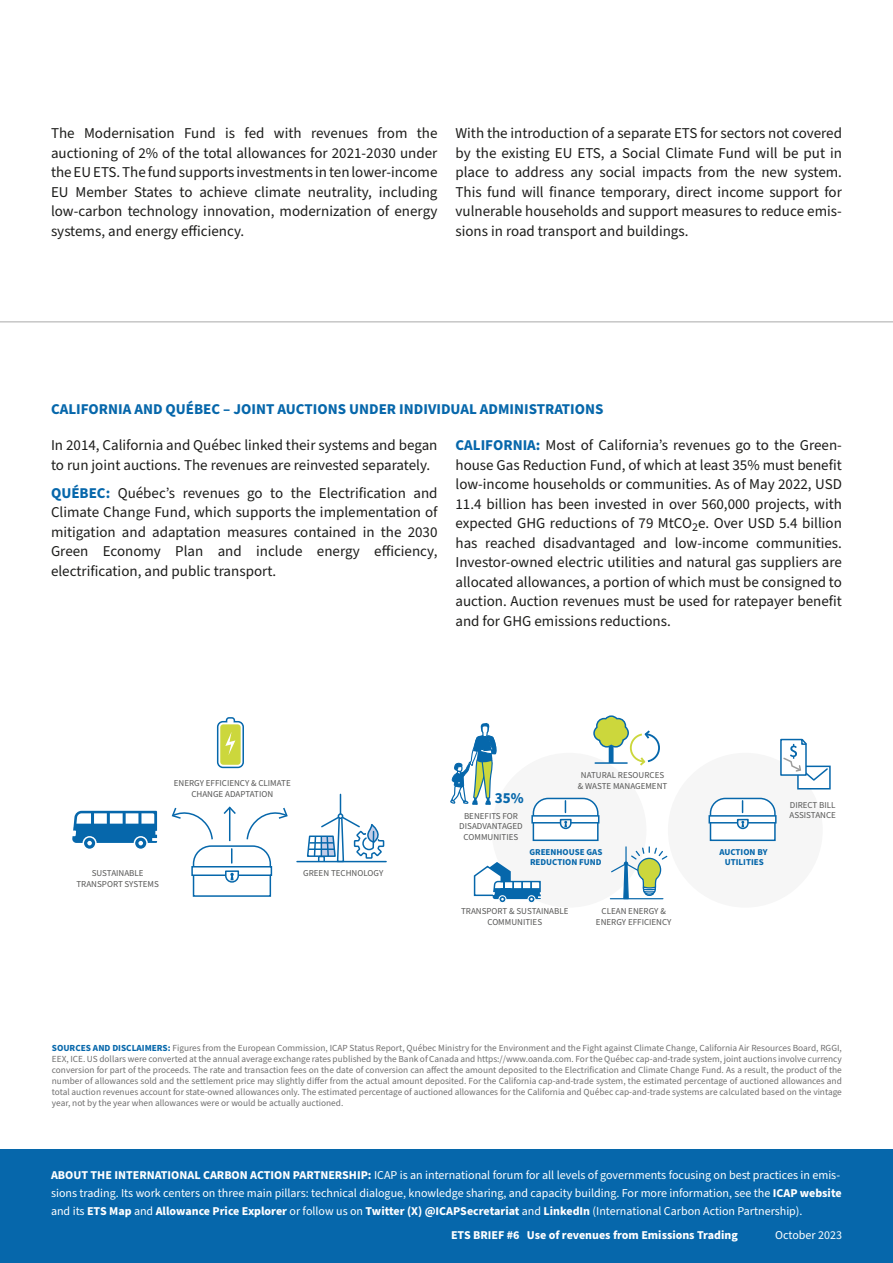
<style>
.page{position:relative;width:893px;height:1263px;background:#fff}
.page>*{position:absolute;margin:0;border:0;box-sizing:border-box;transform-origin:0 0}
.t1{font:15px/19.5px "Source Sans Pro";color:#1d1d1b;text-align:justify}
.t2{font:700 15px "Source Sans Pro";color:#0667ab}
.t3{font:12px/18px "Source Sans Pro";color:#fff}
.t4{font:700 12px "Source Sans Pro";color:#fff}
.t5{font:9.3px/11.1px "Source Sans Pro";color:#706f6f;text-align:justify}
.t6{font:9px/10.8px "Source Sans Pro";color:#575756;text-align:center}
.t7{font:700 9px/10.8px "Source Sans Pro";color:#0667ab}
.s1{font-weight:700;color:#0667ab}
.s2{font-weight:700}
</style>
<div class="page">
<div style="left:0;top:1149px;width:893px;height:114px;background:#0667ab"></div>
<div style="left:668px;top:753px;width:155px;height:155px;background:#f6f6f6;border-radius:50%"></div>
<div style="left:492px;top:753px;width:154px;height:155px;background:#f6f6f6;border-radius:50%"></div>
<svg style="left:216px;top:717px;width:28px;height:52px"></svg>
<svg style="left:83px;top:837px;width:13px;height:12px"></svg>
<div style="left:83px;top:836px;width:14px;height:14px;border:2px solid #fff;border-radius:50%"></div>
<svg style="left:134px;top:837px;width:13px;height:12px"></svg>
<div style="left:134px;top:836px;width:14px;height:14px;border:2px solid #fff;border-radius:50%"></div>
<svg style="left:72px;top:811px;width:85px;height:34px"></svg>
<div style="left:193px;top:867px;width:78px;height:30px;border:2px solid #0667ab"></div>
<svg style="left:171px;top:806px;width:117px;height:77px"></svg>
<svg style="left:532px;top:797px;width:67px;height:45px"></svg>
<div style="left:710px;top:816px;width:66px;height:25px;background:#fff;border:2px solid #0667ab"></div>
<svg style="left:708px;top:815px;width:69px;height:8px"></svg>
<svg style="left:709px;top:797px;width:67px;height:33px"></svg>
<svg style="left:610px;top:847px;width:58px;height:53px"></svg>
<div style="left:498px;top:895px;width:8px;height:8px;border:1px solid #fff;border-radius:50%"></div>
<div style="left:527px;top:895px;width:8px;height:8px;border:1px solid #fff;border-radius:50%"></div>
<svg style="left:473px;top:862px;width:68px;height:38px"></svg>
<svg style="left:593px;top:715px;width:67px;height:51px"></svg>
<svg style="left:450px;top:723px;width:47px;height:82px"></svg>
<div style="left:797px;top:765px;width:34px;height:24px;background:#fff;border:2px solid #0667ab"></div>
<svg style="left:780px;top:738px;width:49px;height:44px"></svg>
<hr style="left:297px;top:861px;width:89px;height:1px;background:#0667ab">
<svg style="left:306px;top:794px;width:79px;height:69px"></svg>
<hr style="left:0;top:321px;width:893px;height:2px;background:#c6c6c6">
<p class="t1" style="left:51px;top:124px;width:388px">The Modernisation Fund is fed with revenues from the auctioning of 2% of the total allowances for 2021-2030 under the EU ETS. The fund supports investments in ten lower-income EU Member States to achieve climate neutrality, including low-carbon technology innovation, modernization of energy systems, and energy efficiency.</p>
<p class="t1" style="left:455px;top:124px;width:388px">With the introduction of a separate ETS for sectors not covered by the existing EU ETS, a Social Climate Fund will be put in place to address any social impacts from the new system.<br>This fund will finance temporary, direct income support for vulnerable households and support measures to reduce emis&shy;sions in road transport and buildings.</p>
<p class="t2" style="left:51px;top:399px;width:554px">CALIFORNIA AND QUÉBEC – JOINT AUCTIONS UNDER INDIVIDUAL ADMINISTRATIONS</p>
<p class="t1" style="left:51px;top:436px;width:388px">In 2014, California and Québec linked their systems and began to run joint auctions. The revenues are reinvested separately.</p>
<p class="t1" style="left:51px;top:484px;width:388px"><span class="s1">QUÉBEC:</span> Québec’s revenues go to the Electrification and Climate Change Fund, which supports the implementation of mitigation and adaptation measures contained in the 2030<br>Green Economy Plan and include energy efficiency, electrification, and public transport.</p>
<p class="t1" style="left:455px;top:436px;width:388px"><span class="s1">CALIFORNIA:</span> Most of California’s revenues go to the Green&shy;house Gas Reduction Fund, of which at least 35% must benefit low-income households or communities. As of May 2022, USD 11.4 billion has been invested in over 560,000 projects, with expected GHG reductions of 79 MtCO<sub>2</sub>e. Over USD 5.4 billion has reached disadvantaged and low-income communities.<br>Investor-owned electric utilities and natural gas suppliers are allocated allowances, a portion of which must be consigned to auction. Auction revenues must be used for ratepayer benefit and for GHG emissions reductions.</p>
<p class="t6" style="left:174px;top:778px;width:118px">ENERGY EFFICIENCY &amp; CLIMATE<br>CHANGE ADAPTATION</p>
<p class="t6" style="left:76px;top:868px;width:84px">SUSTAINABLE<br>TRANSPORT SYSTEMS</p>
<p class="t6" style="left:303px;top:868px;width:82px">GREEN TECHNOLOGY</p>
<p class="t2" style="left:495px;top:788px;width:30px">35%</p>
<p class="t6" style="left:459px;top:810px;width:65px">BENEFITS FOR<br>DISADVANTAGED<br>COMMUNITIES</p>
<p class="t6" style="left:578px;top:770px;width:91px">NATURAL RESOURCES &amp; WASTE MANAGEMENT</p>
<p class="t7" style="left:529px;top:846px;width:75px">GREENHOUSE GAS<br>REDUCTION FUND</p>
<p class="t7" style="left:719px;top:846px;width:50px;text-align:center">AUCTION BY<br>UTILITIES</p>
<p class="t6" style="left:461px;top:906px;width:109px">TRANSPORT &amp; SUSTAINABLE<br>COMMUNITIES</p>
<p class="t6" style="left:596px;top:906px;width:77px">CLEAN ENERGY &amp;<br>ENERGY EFFICIENCY</p>
<p class="t6" style="left:789px;top:799px;width:48px;text-align:left">DIRECT BILL<br>ASSISTANCE</p>
<p class="t5" style="left:52px;top:1042px;width:791px"><span class="s1">SOURCES AND DISCLAIMERS:</span> Figures from the European Commission, ICAP Status Report, Québec Ministry for the Environment and the Fight against Climate Change, California Air Resources Board, RGGI, EEX, ICE. US dollars were converted at the annual average exchange rates published by the Bank of Canada and https://www.oanda.com. For the Québec cap-and-trade system, joint auctions involve currency conversion for part of the proceeds. The rate and transaction fees on the date of conversion can affect the amount deposited to the Electrification and Climate Change Fund. As a result, the product of the number of allowances sold and the settlement price may slightly differ from the actual amount deposited. For the California cap-and-trade system, the estimated percentage of auctioned allowances and total auction revenues account for state-owned allowances only. The estimated percentage of auctioned allowances for the California and Québec cap-and-trade systems are calculated based on the vintage year, not by the year when allowances were or would be actually auctioned.</p>
<p class="t3" style="left:51px;top:1167px;width:792px"><span class="s2">ABOUT THE INTERNATIONAL CARBON ACTION PARTNERSHIP:</span> ICAP is an international forum for all levels of governments focusing on best practices in emis&shy;sions trading. Its work centers on three main pillars: technical dialogue, knowledge sharing, and capacity building. For more information, see the <span class="s2">ICAP website </span>and its <span class="s2">ETS Map</span> and <span class="s2">Allowance Price Explorer</span> or follow us on <span class="s2">Twitter (X) @ICAPSecretariat</span> and <span class="s2">LinkedIn</span> (International Carbon Action Partnership).</p>
<p class="t4" style="left:451px;top:1227px;width:288px">ETS BRIEF #6 Use of revenues from Emissions Trading</p>
<p class="t3" style="left:775px;top:1226px;width:68px">October 2023</p>
</div>
